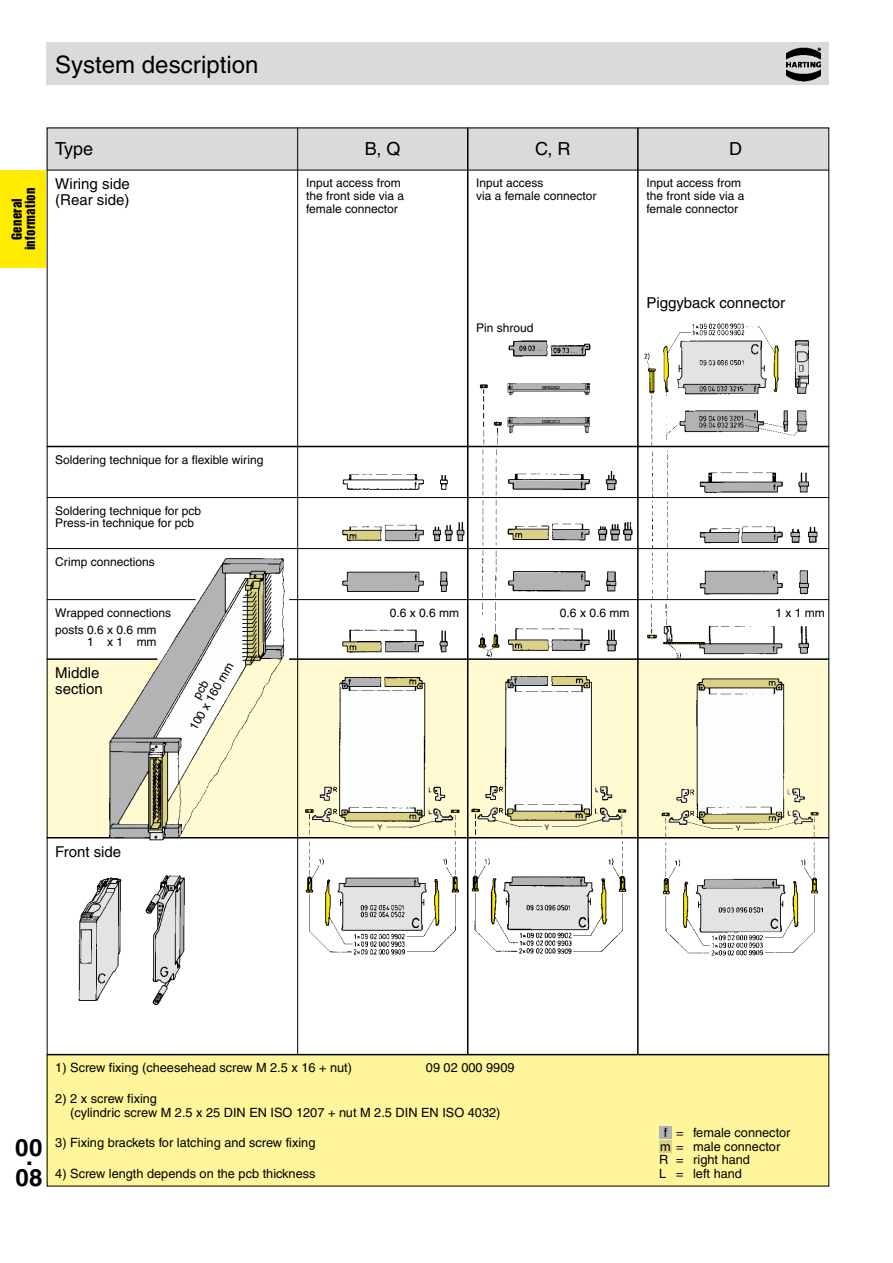
<style>
.page{position:relative;width:893px;height:1263px;background:#fff}
.page>*{position:absolute;margin:0;border:0;box-sizing:border-box;transform-origin:0 0}
.t1{font:24px "Helvetica";color:#000}
.t2{font:700 24px/30px "Helvetica";color:#000}
.t3{font:18px "Helvetica";color:#000}
.t4{font:15px/15.8px "Helvetica";color:#000}
.t5{font:12.75px/13.5px "Helvetica";color:#000}
.t6{font:12.75px/13.5px "Helvetica Inserat";letter-spacing:.015em;color:#000;text-align:center}
.t7{font:12px/12.8px "Helvetica";color:#000}
.t8{font:7.5px "Helvetica";color:#000}
.s1{color:#fff}
</style>
<div class="page">
<div style="left:0;top:170px;width:47px;height:98px;background:#ffec00"></div>
<div style="left:47px;top:43px;width:782px;height:42px;background:#d9dadb"></div>
<div style="left:47px;top:128px;width:782px;height:42px;background:#d9dadb"></div>
<div style="left:47px;top:659px;width:782px;height:179px;background:#fffad1"></div>
<div style="left:47px;top:1054px;width:782px;height:132px;background:#fff59a"></div>
<img style="left:787px;top:47px;width:33px;height:34px">
<hr style="left:47px;top:170px;width:782px;height:1px;background:#000">
<hr style="left:47px;top:446px;width:782px;height:1px;background:#000">
<hr style="left:47px;top:497px;width:782px;height:1px;background:#000">
<hr style="left:47px;top:548px;width:782px;height:1px;background:#000">
<hr style="left:289px;top:599px;width:540px;height:1px;background:#000">
<hr style="left:47px;top:599px;width:149px;height:1px;background:#000">
<hr style="left:289px;top:658px;width:540px;height:2px;background:#000">
<hr style="left:47px;top:658px;width:110px;height:2px;background:#000">
<hr style="left:47px;top:837px;width:782px;height:1px;background:#000">
<hr style="left:47px;top:1054px;width:782px;height:1px;background:#000">
<hr style="left:297px;top:128px;width:1px;height:926px;background:#000">
<hr style="left:467px;top:128px;width:1px;height:926px;background:#000">
<hr style="left:637px;top:128px;width:2px;height:926px;background:#000">
<div style="left:659px;top:1126px;width:13px;height:13px;background:#b1b3b4"></div>
<div style="left:659px;top:1140px;width:13px;height:13px;background:#dbd186"></div>
<img style="left:468px;top:447px;width:164px;height:569px">
<img style="left:468px;top:376px;width:34px;height:69px">
<img style="left:468px;top:340px;width:123px;height:28px">
<img style="left:78px;top:340px;width:388px;height:676px">
<img style="left:507px;top:383px;width:83px;height:51px">
<img style="left:644px;top:261px;width:185px;height:758px">
<h1 class="t1" style="left:55px;top:50px;width:205px">System description</h1>
<p class="t6" style="left:10px;top:250px;width:64px;rotate:-90deg">General information</p>
<h2 class="t3" style="left:55px;top:139px;width:39px">Type</h2>
<h2 class="t3" style="left:365px;top:139px;width:37px">B, Q</h2>
<h2 class="t3" style="left:535px;top:139px;width:37px">C, R</h2>
<p class="t4" style="left:55px;top:176px;width:76px">Wiring side (Rear side)</p>
<p class="t7" style="left:306px;top:177px;width:100px">Input access from the front side via a female connector</p>
<p class="t7" style="left:476px;top:177px;width:122px">Input access<br>via a female connector</p>
<p class="t7" style="left:476px;top:321px;width:59px">Pin shroud</p>
<h2 class="t3" style="left:729px;top:139px;width:14px">D</h2>
<p class="t7" style="left:646px;top:177px;width:100px">Input access from the front side via a female connector</p>
<p class="t4" style="left:646px;top:295px;width:140px">Piggyback connector</p>
<p class="t7" style="left:55px;top:453px;width:210px">Soldering technique for a flexible wiring</p>
<p class="t7" style="left:55px;top:504px;width:147px">Soldering technique for pcb<br>Press-in technique for pcb</p>
<p class="t7" style="left:55px;top:555px;width:101px">Crimp connections</p>
<p class="t7" style="left:55px;top:604px;width:117px;line-height:17px">Wrapped connections posts 0.6 x 0.6 mm</p>
<p class="t7" style="left:87px;top:636px;width:71px">1<span class="s1">,0</span> x 1<span class="s1">,0</span> mm</p>
<p class="t7" style="left:176px;top:719px;width:78px;text-align:center;rotate:-60deg">pcb<br>100 x 160 mm</p>
<p class="t4" style="left:55px;top:665px;width:49px">Middle section</p>
<p class="t4" style="left:55px;top:844px;width:68px">Front side</p>
<p class="t7" style="left:390px;top:606px;width:71px">0.6 x 0.6 mm</p>
<p class="t7" style="left:560px;top:606px;width:71px">0.6 x 0.6 mm</p>
<p class="t7" style="left:776px;top:606px;width:51px">1 x 1 mm</p>
<p class="t8" style="left:377px;top:823px;width:7px">Y</p>
<p class="t8" style="left:544px;top:822px;width:7px">Y</p>
<p class="t8" style="left:736px;top:824px;width:7px">Y</p>
<h1 class="t2" style="left:15px;top:1132px;width:29px">0 0.<br>08</h1>
<p class="t5" style="left:55px;top:1061px;width:298px">1) Screw fixing (cheesehead screw M 2.5 x 16 + nut)</p>
<p class="t5" style="left:426px;top:1061px;width:90px">09 02 000 9909</p>
<p class="t5" style="left:70px;top:1092px;width:432px;text-indent:-15px">2) 2 x screw fixing<br>(cylindric screw M 2.5 x 25 DIN EN ISO 1207 + nut M 2.5 DIN EN ISO 4032)</p>
<p class="t5" style="left:55px;top:1136px;width:262px">3) Fixing brackets for latching and screw fixing</p>
<p class="t5" style="left:55px;top:1167px;width:262px">4) Screw length depends on the pcb thickness</p>
<p class="t5" style="left:659px;top:1126px;width:133px;text-indent:5px">f = female connector m = male connector<br>R = right hand<br>L = left hand</p>
</div>
